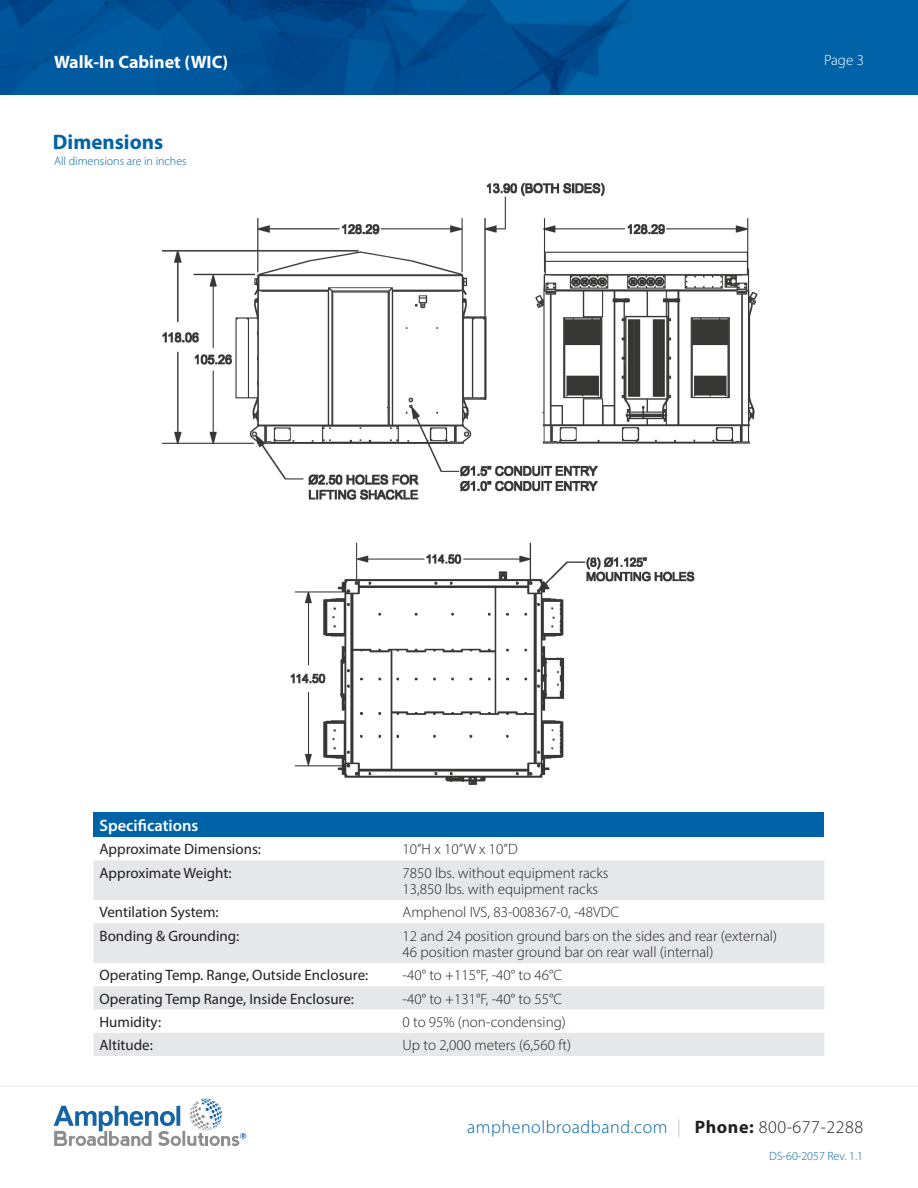
<style>
.page{position:relative;width:918px;height:1188px;background:#fff}
.page>*{position:absolute;margin:0;border:0;box-sizing:border-box;transform-origin:0 0}
.t1{font:700 21px "Myriad Pro";color:#0163a7}
.t2{font:300 18px "Myriad Pro";letter-spacing:.03em;color:#0163a7}
.t3{font:700 18px "Myriad Pro";color:#fff}
.t4{font:600 16.5px "Myriad Pro";color:#fff}
.t5{font:300 15px/16.5px "Myriad Pro";color:#231f20}
.t6{font:15px "Myriad Pro";color:#231f20}
.t7{font:300 15px "Myriad Pro";color:#fff}
.t8{font:300 12px "Myriad Pro";color:#0163a7}
.s1{color:#b8b9bc}
.s2{font-weight:700;color:#231f20}
.s3{color:#231f20}
</style>
<div class="page">
<div style="left:0;top:0;width:918px;height:95px;background:#0163a7"></div>
<svg style="left:0;top:0;width:631px;height:95px"></svg>
<hr style="left:182px;top:1131px;width:3px;height:15px;background:#8b8d8e">
<svg style="left:54px;top:1106px;width:127px;height:40px"></svg>
<svg style="left:187px;top:1098px;width:59px;height:48px"></svg>
<hr style="left:0;top:1085px;width:918px;height:2px;background:#f3f4f5">
<img style="left:161px;top:183px;width:597px;height:317px">
<img style="left:290px;top:542px;width:405px;height:243px">
<div style="left:93px;top:813px;width:731px;height:24px;background:#0163a7"></div>
<svg style="left:93px;top:860px;width:731px;height:196px;fill:#e6e7e9"></svg>
<p class="t3" style="left:54px;top:50px;width:176px">Walk-In Cabinet (WIC)</p>
<h1 class="t1" style="left:53px;top:128px;width:112px">Dimensions</h1>
<p class="t8" style="left:54px;top:154px;width:134px">All dimensions are in inches</p>
<p class="t7" style="left:824px;top:51px;width:41px">Page 3</p>
<p class="t4" style="left:99px;top:815px;width:100px">Specifications</p>
<p class="t6" style="left:99px;top:840px;width:163px">Approximate Dimensions:</p>
<p class="t5" style="left:403px;top:841px;width:117px">10”H x 10”W x 10”D</p>
<p class="t6" style="left:99px;top:863px;width:134px">Approximate Weight:</p>
<p class="t5" style="left:403px;top:864px;width:208px">7850 lbs. without equipment racks<br>13,850 lbs. with equipment racks</p>
<p class="t6" style="left:99px;top:903px;width:121px">Ventilation System:</p>
<p class="t5" style="left:403px;top:904px;width:218px">Amphenol IVS, 83-008367-0, -48VDC</p>
<p class="t6" style="left:99px;top:926px;width:141px">Bonding &amp; Grounding:</p>
<p class="t5" style="left:403px;top:927px;width:376px">12 and 24 position ground bars on the sides and rear (external)<br>46 position master ground bar on rear wall (internal)</p>
<p class="t6" style="left:99px;top:966px;width:270px">Operating Temp. Range, Outside Enclosure:</p>
<p class="t5" style="left:403px;top:967px;width:161px">-40° to +115°F, -40° to 46°C</p>
<p class="t6" style="left:99px;top:989px;width:256px">Operating Temp Range, Inside Enclosure:</p>
<p class="t5" style="left:403px;top:990px;width:161px">-40° to +131°F, -40° to 55°C</p>
<p class="t6" style="left:99px;top:1013px;width:63px">Humidity:</p>
<p class="t5" style="left:403px;top:1013px;width:165px">0 to 95% (non-condensing)</p>
<p class="t6" style="left:99px;top:1036px;width:55px">Altitude:</p>
<p class="t5" style="left:403px;top:1037px;width:170px">Up to 2,000 meters (6,560 ft)</p>
<p class="t2" style="left:467px;top:1116px;width:398px">amphenolbroadband.com <span class="s1">|</span> <span class="s2">Phone:</span> <span class="s3">800-677-2288</span></p>
<p class="t8" style="left:769px;top:1148px;width:95px">DS-60-2057 Rev. 1.1</p>
</div>
